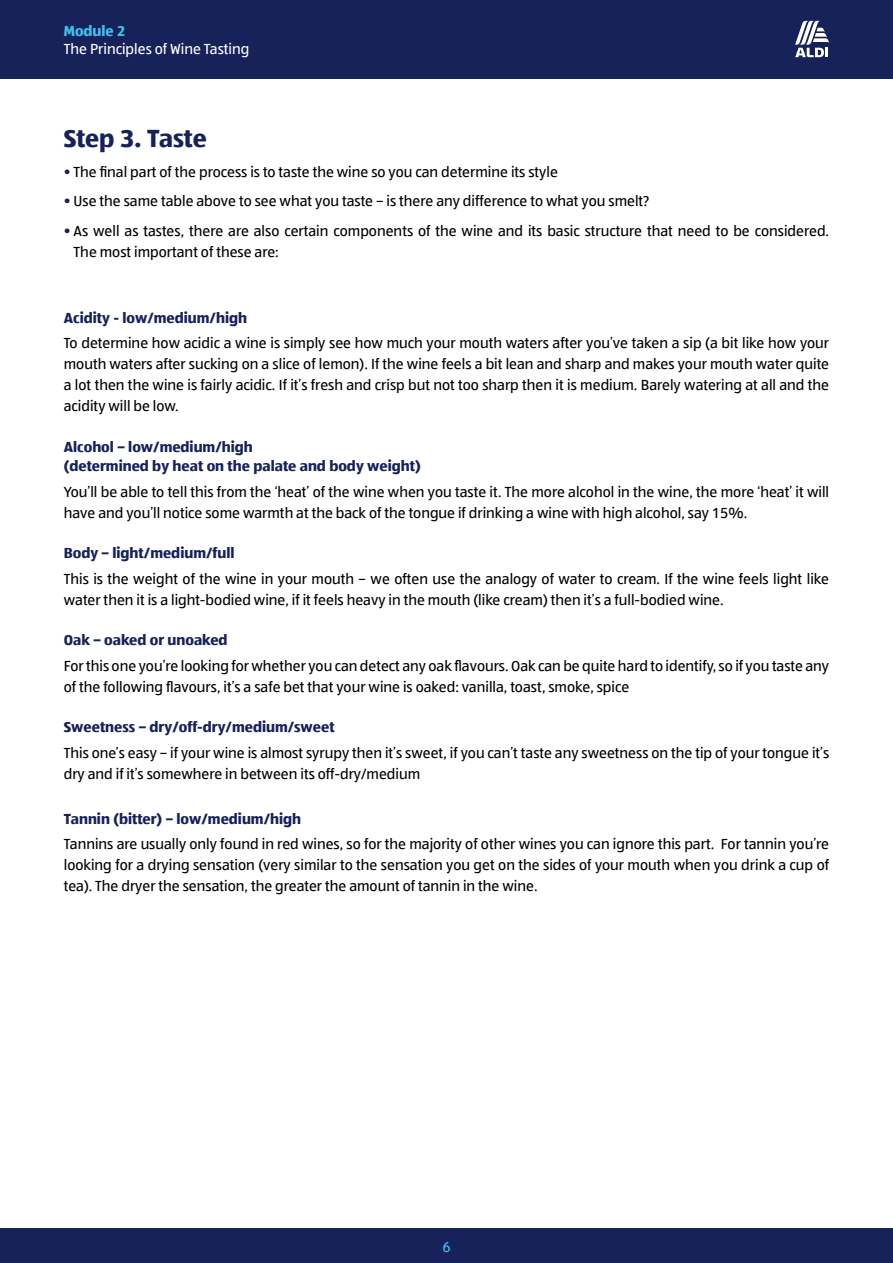
<style>
.page{position:relative;width:893px;height:1263px;background:#fff}
.page>*{position:absolute;margin:0;border:0;box-sizing:border-box;transform-origin:0 0}
.t1{font:700 25.5px "ALDISUED Office";color:#162259}
.t2{font:15px/21px "ALDISUED Office";color:#000}
.t3{font:700 15px/19.5px "ALDISUED Office";color:#162259}
.t4{font:15px "ALDISUED Office";color:#fff}
.t5{font:700 15px "ALDISUED Office";color:#41c0f0}
.t6{font:15px "ALDISUED Office";color:#41c0f0}
.s1{color:#162259}
</style>
<div class="page">
<div style="left:0;top:0;width:893px;height:79px;background:#162259"></div>
<div style="left:0;top:1229px;width:893px;height:34px;background:#162259"></div>
<svg style="left:795px;top:21px;width:34px;height:36px"></svg>
<p class="t5" style="left:64px;top:21px;width:63px">Module 2</p>
<p class="t4" style="left:64px;top:39px;width:187px">The Principles of Wine Tasting</p>
<h1 class="t1" style="left:64px;top:121px;width:144px">Step 3. Taste</h1>
<p class="t2" style="left:64px;top:161px;width:496px"><span class="s1">•</span> The final part of the process is to taste the wine so you can determine its style</p>
<p class="t2" style="left:64px;top:190px;width:587px"><span class="s1">•</span> Use the same table above to see what you taste – is there any difference to what you smelt?</p>
<p class="t2" style="left:74px;top:220px;width:757px;text-indent:-10px"><span class="s1">•</span> As well as tastes, there are also certain components of the wine and its basic structure that need to be considered.<br>The most important of these are:</p>
<p class="t3" style="left:64px;top:307px;width:185px">Acidity - low/medium/high</p>
<p class="t2" style="left:64px;top:332px;width:767px;text-align:justify">To determine how acidic a wine is simply see how much your mouth waters after you’ve taken a sip (a bit like how your mouth waters after sucking on a slice of lemon). If the wine feels a bit lean and sharp and makes your mouth water quite a lot then the wine is fairly acidic. If it’s fresh and crisp but not too sharp then it is medium. Barely watering at all and the acidity will be low.</p>
<p class="t3" style="left:64px;top:436px;width:358px">Alcohol – low/medium/high<br>(determined by heat on the palate and body weight)</p>
<p class="t2" style="left:64px;top:480px;width:767px">You’ll be able to tell this from the ‘heat’ of the wine when you taste it. The more alcohol in the wine, the more ‘heat’ it will have and you’ll notice some warmth at the back of the tongue if drinking a wine with high alcohol, say 15%.</p>
<p class="t3" style="left:64px;top:543px;width:172px">Body – light/medium/full</p>
<p class="t2" style="left:64px;top:567px;width:767px">This is the weight of the wine in your mouth – we often use the analogy of water to cream. If the wine feels light like water then it is a light-bodied wine, if it feels heavy in the mouth (like cream) then it’s a full-bodied wine.</p>
<p class="t3" style="left:64px;top:630px;width:165px">Oak – oaked or unoaked</p>
<p class="t2" style="left:64px;top:654px;width:767px">For this one you’re looking for whether you can detect any oak flavours. Oak can be quite hard to identify, so if you taste any of the following flavours, it’s a safe bet that your wine is oaked: vanilla, toast, smoke, spice</p>
<p class="t3" style="left:64px;top:717px;width:272px">Sweetness – dry/off-dry/medium/sweet</p>
<p class="t2" style="left:64px;top:741px;width:767px">This one’s easy – if your wine is almost syrupy then it’s sweet, if you can’t taste any sweetness on the tip of your tongue it’s dry and if it’s somewhere in between its off-dry/medium</p>
<p class="t3" style="left:64px;top:808px;width:239px">Tannin (bitter) – low/medium/high</p>
<p class="t2" style="left:64px;top:833px;width:767px;text-align:justify">Tannins are usually only found in red wines, so for the majority of other wines you can ignore this part. For tannin you’re looking for a drying sensation (very similar to the sensation you get on the sides of your mouth when you drink a cup of tea). The dryer the sensation, the greater the amount of tannin in the wine.</p>
<p class="t6" style="left:442px;top:1237px;width:10px">6</p>
</div>
